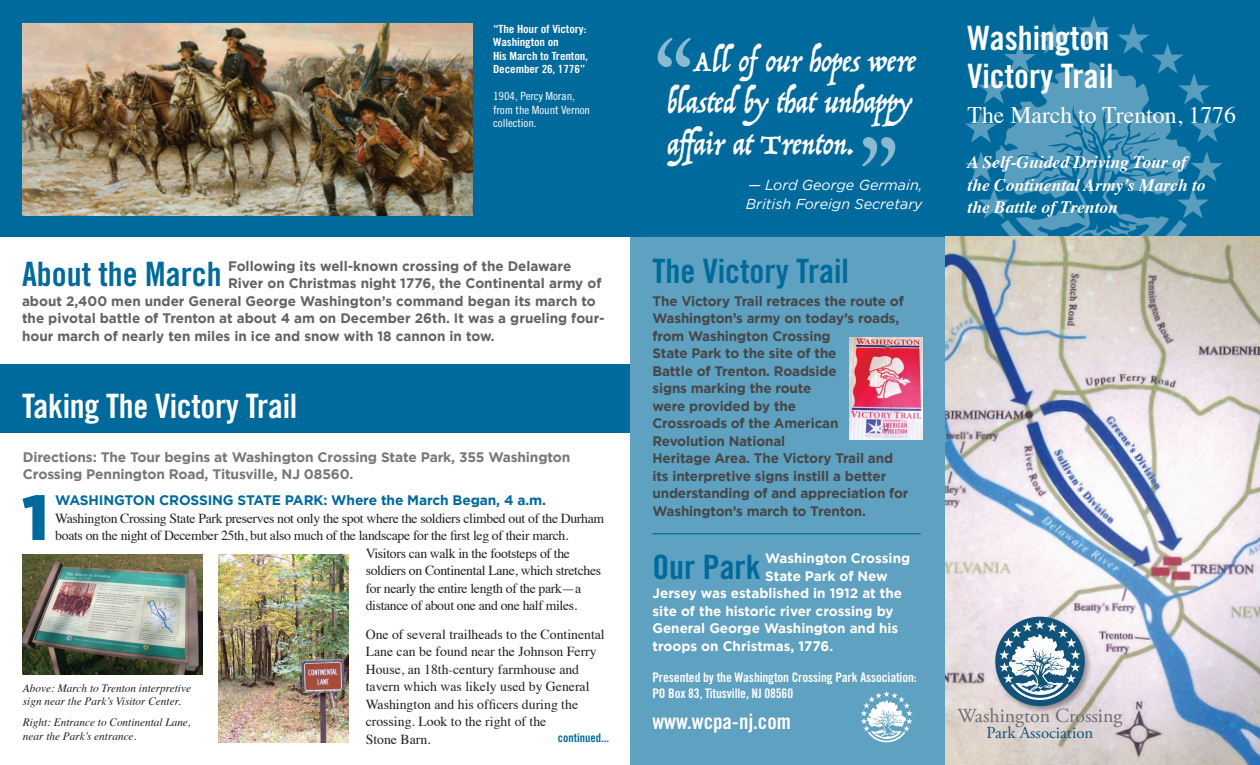
<style>
.page{position:relative;width:1260px;height:765px;background:#fff}
.page>*{position:absolute;margin:0;border:0;box-sizing:border-box;transform-origin:0 0}
.t1{font:110.5px "Adobe Caslon Pro";color:#fff}
.t2{font:900 63.75px "Gotham";color:#006a9c}
.t3{font:33.62px/38.4px "Trade Gothic Bold Cond Twenty";letter-spacing:-.005em;color:#fff}
.t4{font:33.62px "Trade Gothic Bold Cond Twenty";color:#006a9c}
.t5{font:31.25px/41.2px "Trattatello";color:#fff}
.t6{font:23.75px "Times";color:#fff}
.t7{font:21.25px "Trade Gothic Bold Cond Twenty";color:#fff}
.t8{font:19.88px "Adobe Garamond Pro";color:#6c6d70}
.t9{font:italic 700 17.5px/22.5px "Times";color:#fff}
.t10{font:16.75px "Adobe Garamond Pro";color:#135379}
.t11{font:italic 14.38px/18.8px "Gotham";color:#fff}
.t12{font:700 13.75px/17.5px "Gotham";letter-spacing:-.01em;color:#464748}
.t13{font:13.75px "Times";letter-spacing:-.025em;color:#231f20}
.t14{font:700 13.75px "Gotham";color:#636366}
.t15{font:13.75px/17.5px "Times";color:#231f20}
.t16{font:700 13.75px "Gotham";color:#fff}
.t17{font:700 13.75px/17.5px "Gotham";letter-spacing:-.01em;color:#76787b}
.t18{font:700 13.75px "Gotham";letter-spacing:-.01em;color:#006a9c}
.t19{font:13.25px/15.9px "Trade Gothic Bold Cond Twenty";letter-spacing:-.01em;color:#fff}
.t20{font:12px "Trade Gothic Bold Cond Twenty";color:#006a9c}
.t21{font:italic 11.25px/13.5px "Times";color:#231f20}
.t22{font:11.25px/13.5px "Trade Gothic Bold Cond Twenty";letter-spacing:-.01em;color:#fff;scale:1.12 1}
.t23{font:11.25px/13.5px "Trade Gothic Cond Eighteen";letter-spacing:-.01em;color:#fff;scale:1.12 1}
</style>
<div class="page">
<div style="left:0;top:364px;width:630px;height:69px;background:#006a9c"></div>
<div style="left:0;top:0;width:1260px;height:236px;background:#006a9c"></div>
<img style="left:965px;top:16px;width:258px;height:220px">
<img style="left:23px;top:555px;width:180px;height:120px">
<img style="left:23px;top:24px;width:450px;height:191px">
<img style="left:219px;top:555px;width:130px;height:187px">
<img style="left:945px;top:236px;width:315px;height:529px">
<img style="left:992px;top:614px;width:103px;height:102px">
<div style="left:995px;top:617px;width:90px;height:89px;background:#135379;border-radius:50%"></div>
<svg style="left:999px;top:620px;width:82px;height:81px"></svg>
<div style="left:630px;top:236px;width:315px;height:529px;background:#5fa1c0"></div>
<svg style="left:861px;top:691px;width:52px;height:52px"></svg>
<hr style="left:652px;top:533px;width:269px;height:1px;background:#006a9c">
<img style="left:850px;top:338px;width:73px;height:102px">
<p class="t22" style="left:493px;top:22px;width:86px">“The Hour of Victory:<br>Washington on<br>His March to Trenton,<br>December 26, 1776”</p>
<p class="t23" style="left:493px;top:89px;width:88px">1904, Percy Moran, from the Mount Vernon collection.</p>
<p class="t14" style="left:228px;top:258px;width:345px">Following its well-known crossing of the Delaware</p>
<p class="t14" style="left:228px;top:275px;width:375px">River on Christmas night 1776, the Continental army of</p>
<p class="t14" style="left:22px;top:293px;width:575px">about 2,400 men under General George Washington’s command began its march to</p>
<p class="t14" style="left:22px;top:310px;width:584px">the pivotal battle of Trenton at about 4 am on December 26th. It was a grueling four-</p>
<p class="t14" style="left:22px;top:328px;width:474px">hour march of nearly ten miles in ice and snow with 18 cannon in tow.</p>
<h3 class="t4" style="left:22px;top:254px;width:201px">About the March</h3>
<h3 class="t3" style="left:22px;top:387px;width:277px">Taking The Victory Trail</h3>
<p class="t17" style="left:23px;top:448px;width:549px">Directions: The Tour begins at Washington Crossing State Park, 355 Washington<br>Crossing Pennington Road, Titusville, NJ 08560.</p>
<h2 class="t2" style="left:22px;top:481px;width:28px">1</h2>
<p class="t18" style="left:55px;top:492px;width:492px">WASHINGTON CROSSING STATE PARK: Where the March Began, 4 a.m.</p>
<p class="t13" style="left:55px;top:505px;width:550px">Washington Crossing State Park preserves not only the spot where the soldiers climbed out of the Durham</p>
<p class="t13" style="left:55px;top:523px;width:515px">boats on the night of December 25th, but also much of the landscape for the first leg of their march.</p>
<p class="t13" style="left:366px;top:540px;width:206px">Visitors can walk in the footsteps of the</p>
<p class="t13" style="left:366px;top:558px;width:237px">soldiers on Continental Lane, which stretches</p>
<p class="t13" style="left:366px;top:575px;width:217px">for nearly the entire length of the park—a</p>
<p class="t13" style="left:366px;top:593px;width:213px">distance of about one and one half miles.</p>
<p class="t15" style="left:366px;top:624px;width:241px">One of several trailheads to the Continental Lane can be found near the Johnson Ferry House, an 18th-century farmhouse and tavern which was likely used by General Washington and his officers during the crossing. Look to the right of the<br>Stone Barn.</p>
<p class="t21" style="left:23px;top:681px;width:170px">Above: March to Trenton interpretive sign near the Park’s Visitor Center.</p>
<p class="t21" style="left:23px;top:715px;width:169px">Right: Entrance to Continental Lane, near the Park’s entrance.</p>
<p class="t20" style="left:558px;top:731px;width:53px">continued...</p>
<h1 class="t1" style="left:654px;top:15px;width:41px">“</h1>
<h3 class="t5" style="left:667px;top:40px;width:250px;text-indent:26px">All of our hopes were blasted by that unhappy affair at Trenton.</h3>
<p class="t11" style="left:746px;top:175px;width:178px">— Lord George Germain,<br>British Foreign Secretary</p>
<h1 class="t1" style="left:899px;top:189px;width:41px;rotate:-180deg">“</h1>
<h3 class="t4" style="left:652px;top:251px;width:198px">The Victory Trail</h3>
<p class="t12" style="left:652px;top:292px;width:258px">The Victory Trail retraces the route of<br>Washington’s army on today’s roads, from Washington Crossing<br>State Park to the site of the<br>Battle of Trenton. Roadside<br>signs marking the route<br>were provided by the<br>Crossroads of the American<br>Revolution National<br>Heritage Area. The Victory Trail and its interpretive signs instill a better understanding of and appreciation for<br>Washington’s march to Trenton.</p>
<p class="t16" style="left:765px;top:550px;width:146px">Washington Crossing</p>
<p class="t16" style="left:765px;top:568px;width:124px">State Park of New</p>
<p class="t16" style="left:653px;top:585px;width:251px">Jersey was established in 1912 at the</p>
<p class="t16" style="left:653px;top:603px;width:243px">site of the historic river crossing by</p>
<p class="t16" style="left:653px;top:620px;width:247px">General George Washington and his</p>
<p class="t16" style="left:653px;top:638px;width:182px">troops on Christmas, 1776.</p>
<h3 class="t4" style="left:652px;top:546px;width:110px">Our Park</h3>
<p class="t19" style="left:652px;top:669px;width:266px">Presented by the Washington Crossing Park Association:<br>PO Box 83, Titusville, NJ 08560</p>
<h3 class="t7" style="left:652px;top:709px;width:140px">www.wcpa-nj.com</h3>
<h3 class="t3" style="left:968px;top:18px;width:148px">Washington<br>Victory Trail</h3>
<h3 class="t6" style="left:968px;top:93px;width:270px">The March to Trenton, 1776</h3>
<p class="t9" style="left:968px;top:150px;width:240px">A Self-Guided Driving Tour of the Continental Army’s March to the Battle of Trenton</p>
<h3 class="t8" style="left:958px;top:704px;width:166px">Washington Crossing</h3>
<p class="t10" style="left:987px;top:723px;width:108px">Park Association</p>
</div>
